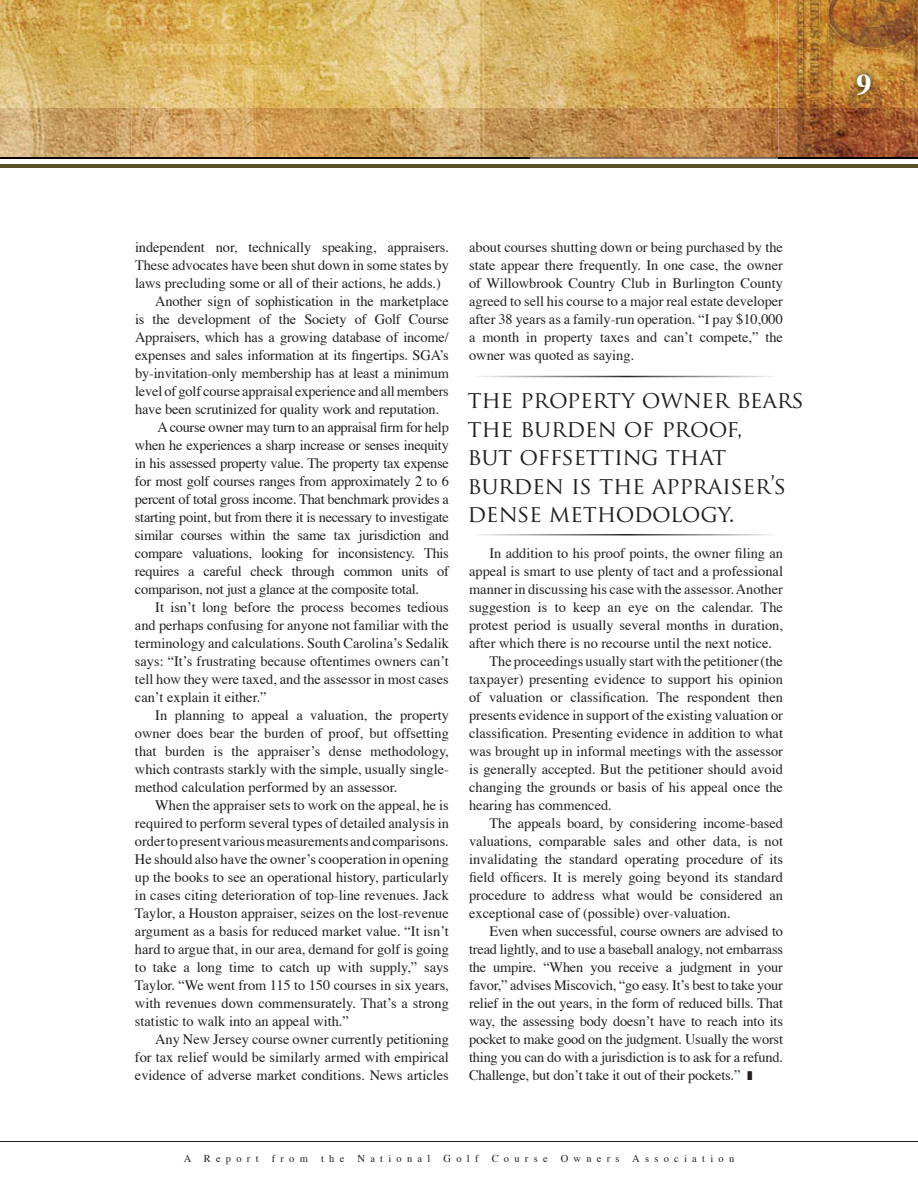
<style>
.page{position:relative;width:918px;height:1188px;background:#fff}
.page>*{position:absolute;margin:0;border:0;box-sizing:border-box;transform-origin:0 0}
.t1{font:700 30px "Times";color:#fff}
.t2{font:23.25px/28.5px "Trajan Pro";letter-spacing:-.01em;color:#231f20}
.t3{font:14.4px/18px "Times";color:#231f20;text-align:justify}
.t4{font:14.4px "Times";letter-spacing:-.02em;color:#231f20}
.t5{font:10.5px "Times";letter-spacing:.5em;color:#231f20}
</style>
<div class="page">
<hr style="left:0;top:1141px;width:918px;height:1px;background:#231f20">
<img style="left:530px;top:108px;width:249px;height:50px">
<hr style="left:0;top:165px;width:918px;height:3px;background:#595128">
<img style="left:530px;top:158px;width:249px;height:1px">
<img style="left:530px;top:0;width:249px;height:108px">
<img style="left:779px;top:108px;width:139px;height:51px">
<img style="left:779px;top:0;width:139px;height:108px">
<img style="left:850px;top:67px;width:28px;height:34px">
<img style="left:0;top:0;width:530px;height:159px">
<h1 class="t1" style="left:856px;top:72px;width:16px">9</h1>
<p class="t3" style="left:135px;top:239px;width:315px">independent nor, technically speaking, appraisers.</p>
<p class="t3" style="left:135px;top:257px;width:315px">These advocates have been shut down in some states by</p>
<p class="t3" style="left:135px;top:275px;width:308px">laws precluding some or all of their actions, he adds.)</p>
<p class="t3" style="left:155px;top:293px;width:295px">Another sign of sophistication in the marketplace</p>
<p class="t3" style="left:135px;top:311px;width:315px">is the development of the Society of Golf Course</p>
<p class="t3" style="left:135px;top:329px;width:315px">Appraisers, which has a growing database of income/</p>
<p class="t3" style="left:135px;top:347px;width:315px">expenses and sales information at its fingertips. SGA’s</p>
<p class="t3" style="left:135px;top:365px;width:315px">by-invitation-only membership has at least a minimum</p>
<p class="t3" style="left:135px;top:383px;width:315px">level of golf course appraisal experience and all members</p>
<p class="t3" style="left:135px;top:401px;width:306px">have been scrutinized for quality work and reputation.</p>
<p class="t4" style="left:157px;top:421px;width:293px">A course owner may turn to an appraisal firm for help</p>
<p class="t4" style="left:135px;top:439px;width:315px">when he experiences a sharp increase or senses inequity</p>
<p class="t4" style="left:135px;top:457px;width:315px">in his assessed property value. The property tax expense</p>
<p class="t4" style="left:135px;top:475px;width:315px">for most golf courses ranges from approximately 2 to 6</p>
<p class="t4" style="left:135px;top:493px;width:315px">percent of total gross income. That benchmark provides a</p>
<p class="t4" style="left:135px;top:511px;width:315px">starting point, but from there it is necessary to investigate</p>
<p class="t4" style="left:135px;top:529px;width:315px">similar courses within the same tax jurisdiction and</p>
<p class="t4" style="left:135px;top:547px;width:315px">compare valuations, looking for inconsistency. This</p>
<p class="t4" style="left:135px;top:565px;width:315px">requires a careful check through common units of</p>
<p class="t4" style="left:135px;top:583px;width:286px">comparison, not just a glance at the composite total.</p>
<p class="t3" style="left:155px;top:599px;width:295px">It isn’t long before the process becomes tedious</p>
<p class="t3" style="left:135px;top:617px;width:315px">and perhaps confusing for anyone not familiar with the</p>
<p class="t3" style="left:135px;top:635px;width:315px">terminology and calculations. South Carolina’s Sedalik</p>
<p class="t3" style="left:135px;top:653px;width:315px">says: “It’s frustrating because oftentimes owners can’t</p>
<p class="t3" style="left:135px;top:671px;width:315px">tell how they were taxed, and the assessor in most cases</p>
<p class="t3" style="left:135px;top:689px;width:133px">can’t explain it either.”</p>
<p class="t3" style="left:155px;top:707px;width:295px">In planning to appeal a valuation, the property</p>
<p class="t3" style="left:135px;top:725px;width:315px">owner does bear the burden of proof, but offsetting</p>
<p class="t3" style="left:135px;top:743px;width:315px">that burden is the appraiser’s dense methodology,</p>
<p class="t3" style="left:135px;top:761px;width:315px">which contrasts starkly with the simple, usually single-</p>
<p class="t3" style="left:135px;top:779px;width:264px">method calculation performed by an assessor.</p>
<p class="t3" style="left:155px;top:797px;width:295px">When the appraiser sets to work on the appeal, he is</p>
<p class="t3" style="left:135px;top:815px;width:315px">required to perform several types of detailed analysis in</p>
<p class="t3" style="left:135px;top:833px;width:315px">order to present various measurements and comparisons.</p>
<p class="t3" style="left:135px;top:851px;width:315px">He should also have the owner’s cooperation in opening</p>
<p class="t3" style="left:135px;top:869px;width:315px">up the books to see an operational history, particularly</p>
<p class="t3" style="left:135px;top:887px;width:315px">in cases citing deterioration of top-line revenues. Jack</p>
<p class="t3" style="left:135px;top:905px;width:315px">Taylor, a Houston appraiser, seizes on the lost-revenue</p>
<p class="t3" style="left:135px;top:923px;width:315px">argument as a basis for reduced market value. “It isn’t</p>
<p class="t3" style="left:135px;top:941px;width:315px">hard to argue that, in our area, demand for golf is going</p>
<p class="t3" style="left:135px;top:959px;width:315px">to take a long time to catch up with supply,” says</p>
<p class="t3" style="left:135px;top:977px;width:315px">Taylor. “We went from 115 to 150 courses in six years,</p>
<p class="t3" style="left:135px;top:995px;width:315px">with revenues down commensurately. That’s a strong</p>
<p class="t3" style="left:135px;top:1013px;width:215px">statistic to walk into an appeal with.”</p>
<p class="t3" style="left:155px;top:1031px;width:295px">Any New Jersey course owner currently petitioning</p>
<p class="t3" style="left:135px;top:1049px;width:315px">for tax relief would be similarly armed with empirical</p>
<p class="t3" style="left:135px;top:1067px;width:315px">evidence of adverse market conditions. News articles</p>
<p class="t3" style="left:469px;top:239px;width:315px">about courses shutting down or being purchased by the state appear there frequently. In one case, the owner of Willowbrook Country Club in Burlington County agreed to sell his course to a major real estate developer after 38 years as a family-run operation. “I pay $10,000 a month in property taxes and can’t compete,” the owner was quoted as saying.</p>
<h2 class="t2" style="left:467px;top:386px;width:338px">THE PROPERTY OWNER BEARS<br>THE BURDEN OF PROOF,<br>BUT OFFSETTING THAT<br>BURDEN IS THE APPRAISER’S<br>DENSE METHODOLOGY.</h2>
<p class="t3" style="left:489px;top:545px;width:295px">In addition to his proof points, the owner filing an</p>
<p class="t3" style="left:469px;top:563px;width:315px">appeal is smart to use plenty of tact and a professional</p>
<p class="t3" style="left:469px;top:581px;width:315px">manner in discussing his case with the assessor. Another</p>
<p class="t3" style="left:469px;top:599px;width:315px">suggestion is to keep an eye on the calendar. The</p>
<p class="t3" style="left:469px;top:617px;width:315px">protest period is usually several months in duration,</p>
<p class="t3" style="left:469px;top:635px;width:305px">after which there is no recourse until the next notice.</p>
<p class="t3" style="left:489px;top:653px;width:295px">The proceedings usually start with the petitioner (the</p>
<p class="t3" style="left:469px;top:671px;width:315px">taxpayer) presenting evidence to support his opinion</p>
<p class="t3" style="left:469px;top:689px;width:315px">of valuation or classification. The respondent then</p>
<p class="t3" style="left:469px;top:707px;width:315px">presents evidence in support of the existing valuation or</p>
<p class="t3" style="left:469px;top:725px;width:315px">classification. Presenting evidence in addition to what</p>
<p class="t3" style="left:469px;top:743px;width:315px">was brought up in informal meetings with the assessor</p>
<p class="t3" style="left:469px;top:761px;width:315px">is generally accepted. But the petitioner should avoid</p>
<p class="t3" style="left:469px;top:779px;width:315px">changing the grounds or basis of his appeal once the</p>
<p class="t3" style="left:469px;top:797px;width:144px">hearing has commenced.</p>
<p class="t3" style="left:489px;top:815px;width:295px">The appeals board, by considering income-based</p>
<p class="t3" style="left:469px;top:833px;width:315px">valuations, comparable sales and other data, is not</p>
<p class="t3" style="left:469px;top:851px;width:315px">invalidating the standard operating procedure of its</p>
<p class="t3" style="left:469px;top:869px;width:315px">field officers. It is merely going beyond its standard</p>
<p class="t3" style="left:469px;top:887px;width:315px">procedure to address what would be considered an</p>
<p class="t3" style="left:469px;top:905px;width:263px">exceptional case of (possible) over-valuation.</p>
<p class="t3" style="left:489px;top:923px;width:295px">Even when successful, course owners are advised to</p>
<p class="t3" style="left:469px;top:941px;width:315px">tread lightly, and to use a baseball analogy, not embarrass</p>
<p class="t3" style="left:469px;top:959px;width:315px">the umpire. “When you receive a judgment in your</p>
<p class="t3" style="left:469px;top:977px;width:315px">favor,” advises Miscovich, “go easy. It’s best to take your</p>
<p class="t3" style="left:469px;top:995px;width:315px">relief in the out years, in the form of reduced bills. That</p>
<p class="t3" style="left:469px;top:1013px;width:315px">way, the assessing body doesn’t have to reach into its</p>
<p class="t3" style="left:469px;top:1031px;width:315px">pocket to make good on the judgment. Usually the worst</p>
<p class="t3" style="left:469px;top:1049px;width:315px">thing you can do with a jurisdiction is to ask for a refund.</p>
<p class="t3" style="left:469px;top:1067px;width:285px">Challenge, but don’t take it out of their pockets.” ■</p>
<p class="t5" style="left:184px;top:1154px;width:126px">A Report from</p>
<p class="t5" style="left:321px;top:1154px;width:25px">the</p>
<p class="t5" style="left:358px;top:1154px;width:74px">National</p>
<p class="t5" style="left:444px;top:1154px;width:106px">Golf Course</p>
<p class="t5" style="left:561px;top:1154px;width:175px">Owners Association</p>
</div>
